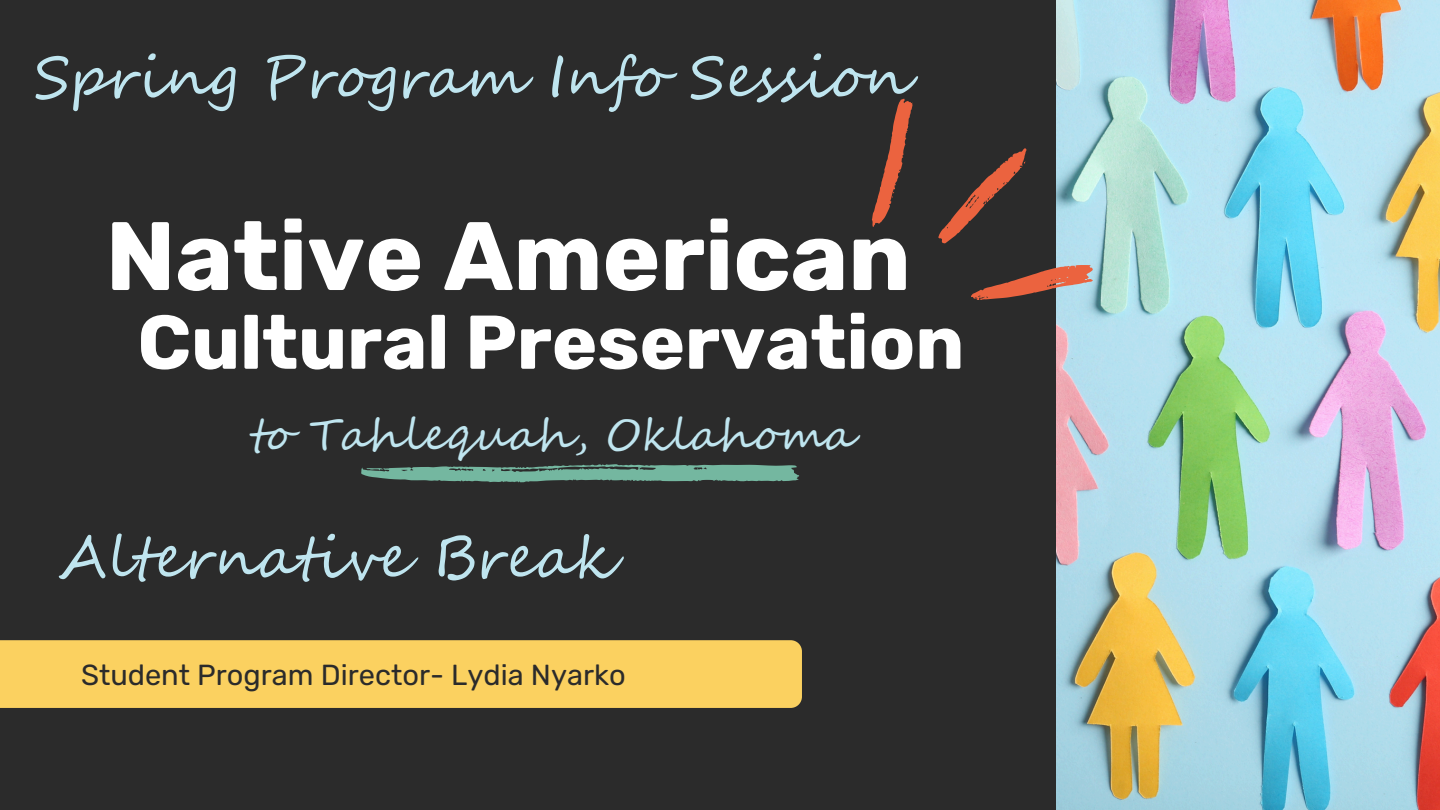
<style>
.page{position:relative;width:1440px;height:810px;background:#2b2b2b}
.page>*{position:absolute;margin:0;border:0;box-sizing:border-box;transform-origin:0 0}
.t1{font:700 97px "Rubik";color:#fff}
.t2{font:700 76px "Rubik";color:#fff}
.t3{font:58px "Segoe Script";color:#bfe5ef}
.t4{font:44px "Segoe Script";color:#bfe5ef}
.t5{font:29px "Rubik";color:#2b2b2b}
</style>
<div class="page">
<img style="left:1057px;top:1px;width:383px;height:808px">
<svg style="left:971px;top:265px;width:122px;height:35px"></svg>
<svg style="left:938px;top:148px;width:88px;height:96px"></svg>
<svg style="left:872px;top:98px;width:41px;height:129px"></svg>
<svg style="left:361px;top:464px;width:438px;height:18px"></svg>
<div style="left:0;top:640px;width:802px;height:68px;background:#fbd160"></div>
<p class="t3" style="left:35px;top:34px;width:876px">Spring Program Info Session</p>
<h2 class="t1" style="left:106px;top:199px;width:807px">Native American</h2>
<h2 class="t2" style="left:138px;top:298px;width:828px">Cultural Preservation</h2>
<h3 class="t4" style="left:250px;top:402px;width:605px">to Tahlequah, Oklahoma</h3>
<p class="t3" style="left:58px;top:514px;width:557px">Alternative Break</p>
<h1 class="t5" style="left:81px;top:658px;width:546px">Student Program Director- Lydia Nyarko</h1>
</div>
